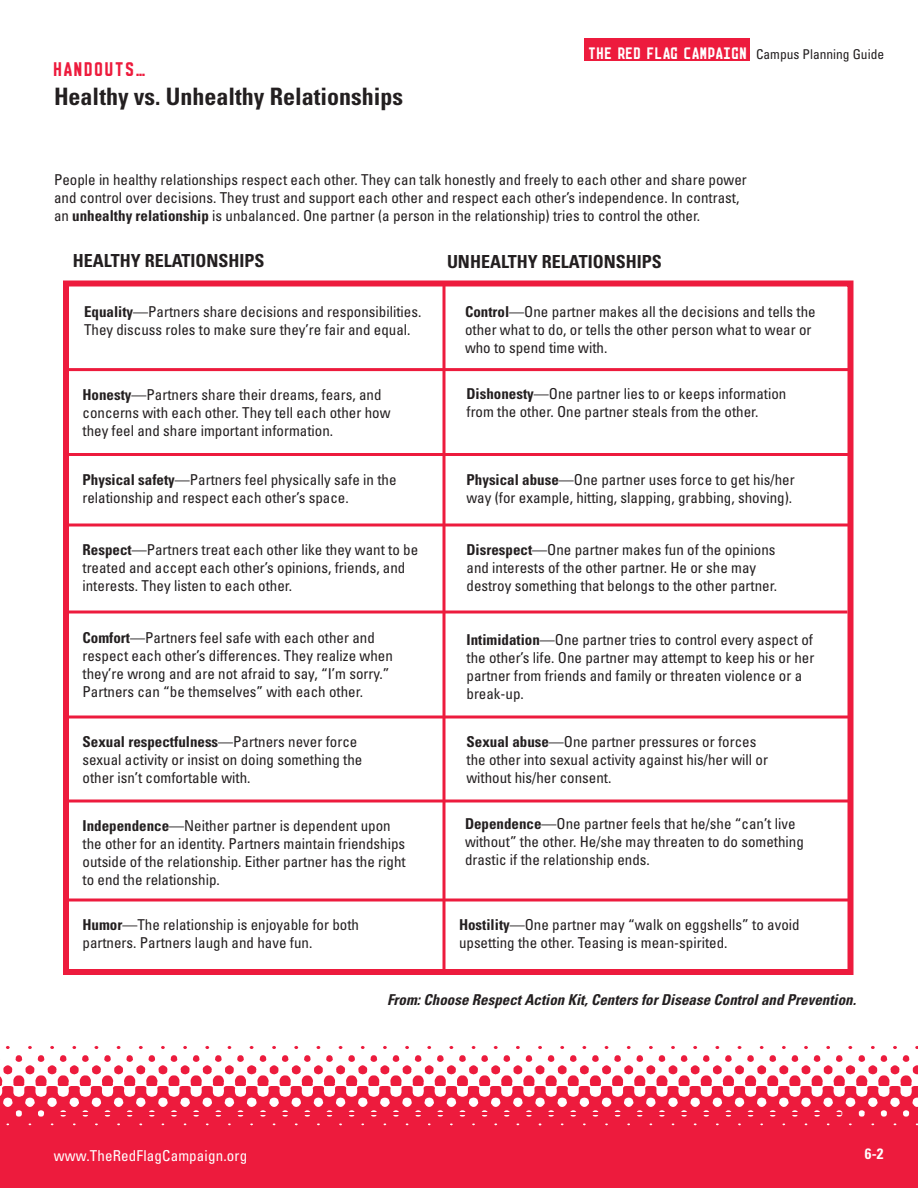
<style>
.page{position:relative;width:918px;height:1188px;background:#fff}
.page>*{position:absolute;margin:0;border:0;box-sizing:border-box;transform-origin:0 0}
.t1{font:700 condensed 24px "Univers LT Std";color:#231f20}
.t2{font:21px "Arete Mono";letter-spacing:-.01em;color:#ed1b3d}
.t3{font:700 condensed 18px "Univers LT Std";color:#231f20}
.t4{font:condensed 15px/18px "Univers";color:#231f20}
.t5{font:italic 700 condensed 15px "Univers LT Std";color:#231f20}
.t6{font:condensed 15px "Univers";letter-spacing:.01em;color:#fff}
.t7{font:700 condensed 15px "Univers LT Std";color:#fff}
.t8{font:condensed 13.5px "Univers";color:#231f20}
.s1{font-family:"Arete Mono";font-stretch:normal;font-size:17.7px;color:#fff}
.s2{font-family:"Univers LT Std";font-weight:700}
</style>
<div class="page">
<img style="left:0;top:1045px;width:918px;height:143px">
<div style="left:584px;top:38px;width:166px;height:22px;background:#ed1b3d"></div>
<hr style="left:58px;top:1112px;width:784px;height:3px;background:#ed1b3d">
<div style="left:63px;top:280px;width:791px;height:695px;border:6px solid #ed1b3d"></div>
<svg style="left:442px;top:282px;width:4px;height:688px;background:#f0526c"></svg>
<hr style="left:69px;top:368px;width:780px;height:3px;background:#ed1b3d">
<hr style="left:66px;top:524px;width:783px;height:2px;background:#ed1b3d">
<hr style="left:68px;top:453px;width:781px;height:3px;background:#ed1b3d">
<svg style="left:68px;top:610px;width:780px;height:4px;background:#f0536c"></svg>
<hr style="left:68px;top:716px;width:781px;height:2px;background:#ed1b3d">
<hr style="left:68px;top:800px;width:781px;height:2px;background:#ed1b3d">
<svg style="left:68px;top:898px;width:781px;height:4px;background:#f0536c"></svg>
<p class="t2" style="left:54px;top:54px;width:94px">HANDOUTS…</p>
<p class="t1" style="left:54px;top:82px;width:351px">Healthy vs. Unhealthy Relationships</p>
<p class="t8" style="left:589px;top:46px;width:297px"><span class="s1">THE RED FLAG CAMPAIGN</span> Campus Planning Guide</p>
<p class="t4" style="left:54px;top:170px;width:694px">People in healthy relationships respect each other. They can talk honestly and freely to each other and share power</p>
<p class="t4" style="left:54px;top:188px;width:687px">and control over decisions. They trust and support each other and respect each other’s independence. In contrast,</p>
<p class="t4" style="left:54px;top:206px;width:648px">an <span class="s2">unhealthy relationship</span> is unbalanced. One partner (a person in the relationship) tries to control the other.</p>
<p class="t3" style="left:73px;top:249px;width:193px">HEALTHY RELATIONSHIPS</p>
<p class="t3" style="left:447px;top:250px;width:216px">UNHEALTHY RELATIONSHIPS</p>
<p class="t4" style="left:84px;top:302px;width:339px"><span class="s2">Equality</span>—Partners share decisions and responsibilities.</p>
<p class="t4" style="left:84px;top:320px;width:328px">They discuss roles to make sure they’re fair and equal.</p>
<p class="t4" style="left:465px;top:302px;width:352px"><span class="s2">Control</span>—One partner makes all the decisions and tells the other what to do, or tells the other person what to wear or who to spend time with.</p>
<p class="t4" style="left:82px;top:386px;width:301px"><span class="s2">Honesty</span>—Partners share their dreams, fears, and</p>
<p class="t4" style="left:82px;top:404px;width:310px">concerns with each other. They tell each other how they feel and share important information.</p>
<p class="t4" style="left:466px;top:384px;width:321px"><span class="s2">Dishonesty</span>—One partner lies to or keeps information</p>
<p class="t4" style="left:466px;top:402px;width:294px">from the other. One partner steals from the other.</p>
<p class="t4" style="left:82px;top:470px;width:316px"><span class="s2">Physical safety</span>—Partners feel physically safe in the relationship and respect each other’s space.</p>
<p class="t4" style="left:466px;top:471px;width:330px"><span class="s2">Physical abuse</span>—One partner uses force to get his/her</p>
<p class="t4" style="left:466px;top:489px;width:327px">way (for example, hitting, slapping, grabbing, shoving).</p>
<p class="t4" style="left:82px;top:541px;width:337px"><span class="s2">Respect</span>—Partners treat each other like they want to be treated and accept each other’s opinions, friends, and interests. They listen to each other.</p>
<p class="t4" style="left:466px;top:541px;width:311px"><span class="s2">Disrespect</span>—One partner makes fun of the opinions</p>
<p class="t4" style="left:466px;top:559px;width:291px">and interests of the other partner. He or she may</p>
<p class="t4" style="left:466px;top:577px;width:312px">destroy something that belongs to the other partner.</p>
<p class="t4" style="left:82px;top:629px;width:294px"><span class="s2">Comfort</span>—Partners feel safe with each other and</p>
<p class="t4" style="left:82px;top:647px;width:312px">respect each other’s differences. They realize when</p>
<p class="t4" style="left:82px;top:665px;width:309px">they’re wrong and are not afraid to say, “I’m sorry.”</p>
<p class="t4" style="left:82px;top:683px;width:282px">Partners can “be themselves” with each other.</p>
<p class="t4" style="left:466px;top:630px;width:349px"><span class="s2">Intimidation</span>—One partner tries to control every aspect of the other’s life. One partner may attempt to keep his or her partner from friends and family or threaten violence or a break-up.</p>
<p class="t4" style="left:82px;top:732px;width:281px"><span class="s2">Sexual respectfulness</span>—Partners never force sexual activity or insist on doing something the other isn’t comfortable with.</p>
<p class="t4" style="left:466px;top:732px;width:303px"><span class="s2">Sexual abuse</span>—One partner pressures or forces the other into sexual activity against his/her will or without his/her consent.</p>
<p class="t4" style="left:82px;top:816px;width:310px"><span class="s2">Independence</span>—Neither partner is dependent upon</p>
<p class="t4" style="left:82px;top:834px;width:325px">the other for an identity. Partners maintain friendships outside of the relationship. Either partner has the right</p>
<p class="t4" style="left:82px;top:870px;width:139px">to end the relationship.</p>
<p class="t4" style="left:465px;top:815px;width:340px"><span class="s2">Dependence</span>—One partner feels that he/she “can’t live without” the other. He/she may threaten to do something drastic if the relationship ends.</p>
<p class="t4" style="left:82px;top:916px;width:278px"><span class="s2">Humor</span>—The relationship is enjoyable for both</p>
<p class="t4" style="left:82px;top:934px;width:231px">partners. Partners laugh and have fun.</p>
<p class="t4" style="left:459px;top:915px;width:342px"><span class="s2">Hostility</span>—One partner may “walk on eggshells” to avoid upsetting the other. Teasing is mean-spirited.</p>
<p class="t5" style="left:387px;top:991px;width:471px">From: Choose Respect Action Kit, Centers for Disease Control and Prevention.</p>
<p class="t6" style="left:54px;top:1146px;width:195px">www.TheRedFlagCampaign.org</p>
<p class="t7" style="left:865px;top:1144px;width:20px">6-2</p>
</div>
